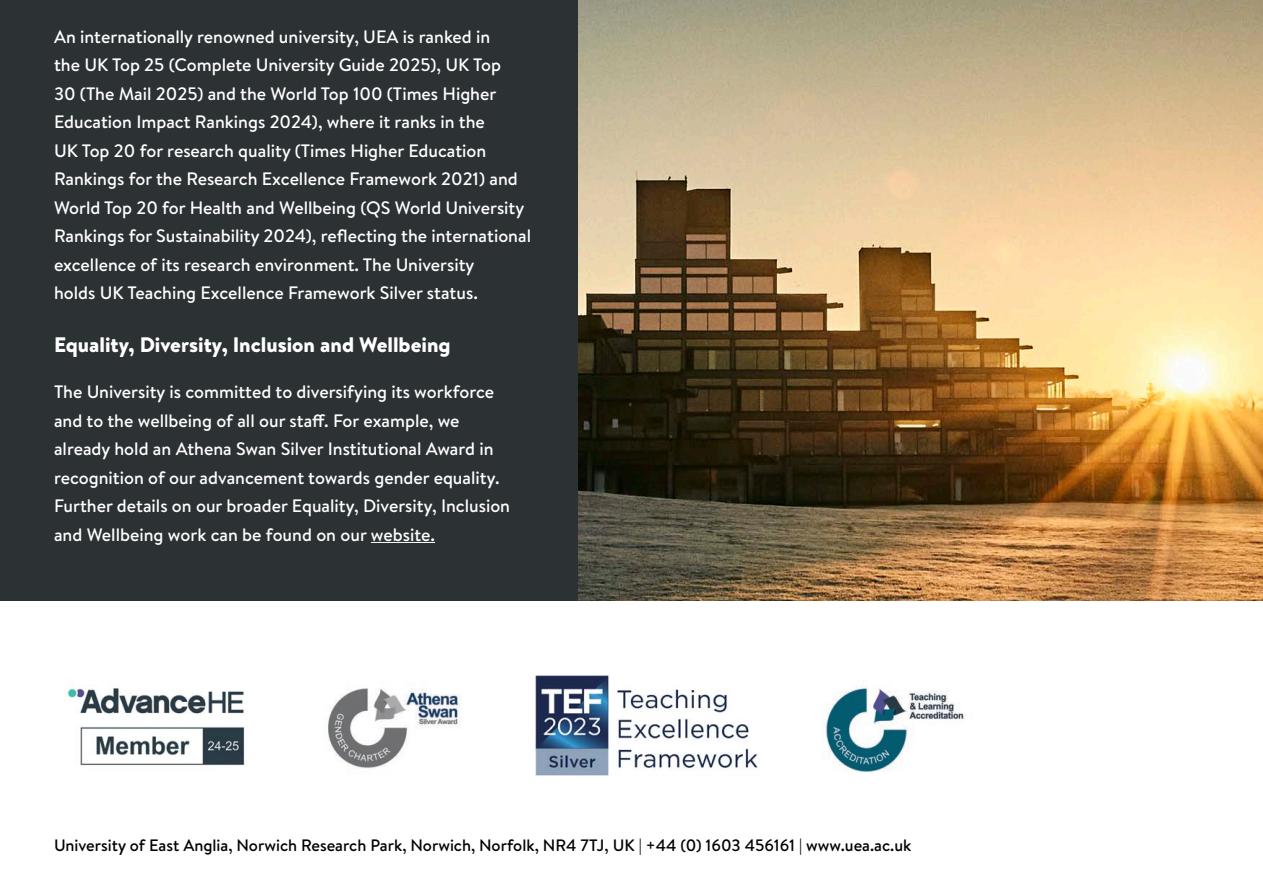
<style>
.page{position:relative;width:1263px;height:893px;background:#fff}
.page>*{position:absolute;margin:0;border:0;box-sizing:border-box;transform-origin:0 0}
.Introductory_text{font:900 21px "Brandon Text";color:#fff}
.Introductory_text-2{font:500 18px/28.5px "Brandon Text";color:#fff}
.Paragraph{font:500 18px/28.5px "Brandon Text";color:#fff}
.Introductory_text-3{font:500 16.5px "Brandon Text";color:#000}
</style>
<div class="page">
<img style="left:578px;top:0;width:685px;height:600px">
<div style="left:0;top:0;width:578px;height:600px;background:#2c3134"></div>
<img style="left:535px;top:675px;width:225px;height:101px">
<hr style="left:371px;top:542px;width:64px;height:1px;background:#fff">
<img style="left:67px;top:688px;width:178px;height:78px">
<img style="left:328px;top:688px;width:133px;height:81px">
<img style="left:823px;top:685px;width:142px;height:87px">
<p class="Introductory_text-2" style="left:54px;top:22px;width:479px">An internationally renowned university, UEA is ranked in<br>the UK Top 25 (Complete University Guide 2025), UK Top<br>30 (The Mail 2025) and the World Top 100 (Times Higher Education Impact Rankings 2024), where it ranks in the<br>UK Top 20 for research quality (Times Higher Education Rankings for the Research Excellence Framework 2021) and World Top 20 for Health and Wellbeing (QS World University Rankings for Sustainability 2024), reflecting the international excellence of its research environment. The University<br>holds UK Teaching Excellence Framework Silver status.</p>
<p class="Introductory_text" style="left:54px;top:329px;width:398px">Equality, Diversity, Inclusion and Wellbeing</p>
<p class="Paragraph" style="left:54px;top:377px;width:458px">The University is committed to diversifying its workforce and to the wellbeing of all our staff. For example, we already hold an Athena Swan Silver Institutional Award in recognition of our advancement towards gender equality.<br>Further details on our broader Equality, Diversity, Inclusion and Wellbeing work can be found on our website.</p>
<p class="Introductory_text-3" style="left:54px;top:833px;width:859px">University of East Anglia, Norwich Research Park, Norwich, Norfolk, NR4 7TJ, UK | +44 (0) 1603 456161 | www.uea.ac.uk</p>
</div>
